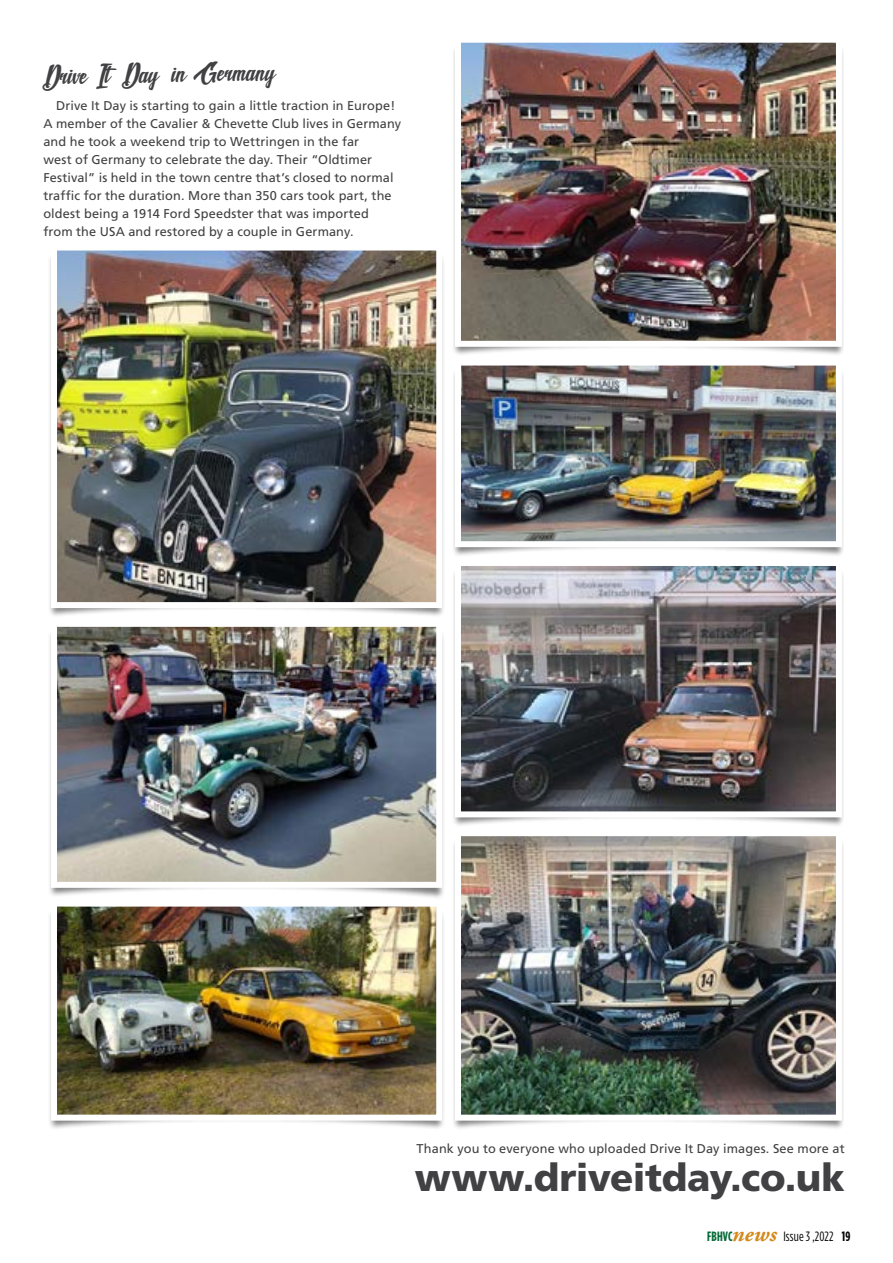
<style>
.page{position:relative;width:893px;height:1263px;background:#fff}
.page>*{position:absolute;margin:0;border:0;box-sizing:border-box;transform-origin:0 0}
.t1{font:900 38.25px "Frutiger";letter-spacing:-.005em;color:#414042}
.t2{font:24px "Newshinescript";color:#414042}
.t3{font:13.5px "Gotham Condensed";letter-spacing:.01em;color:#000}
.t4{font:12.75px/18px "Frutiger";letter-spacing:.01em;color:#414042}
.s1{font-weight:700;color:#036936}
.s2{font-family:"Adobe Garamond Pro";font-weight:700;font-style:italic;font-size:22.5px;color:#d4891c}
.s3{font-weight:700}
</style>
<div class="page">
<div style="left:49px;top:629px;width:396px;height:270px;background:#000;opacity:.5"></div>
<img style="left:49px;top:626px;width:396px;height:265px">
<div style="left:453px;top:368px;width:391px;height:189px;background:#000;opacity:.5"></div>
<img style="left:453px;top:365px;width:391px;height:185px">
<div style="left:49px;top:909px;width:396px;height:220px;background:#000;opacity:.5"></div>
<img style="left:49px;top:897px;width:396px;height:227px">
<img style="left:453px;top:42px;width:390px;height:308px">
<img style="left:49px;top:250px;width:395px;height:361px">
<div style="left:453px;top:568px;width:391px;height:258px;background:#000;opacity:.5"></div>
<img style="left:453px;top:566px;width:391px;height:254px">
<div style="left:453px;top:839px;width:391px;height:291px;background:#000;opacity:.5"></div>
<img style="left:453px;top:836px;width:391px;height:288px">
<h2 class="t2" style="left:41px;top:60px;width:234px;rotate:-1deg">Drive It Day in Germany</h2>
<p class="t4" style="left:43px;top:96px;width:359px;text-indent:13px">Drive It Day is starting to gain a little traction in Europe!<br>A member of the Cavalier &amp; Chevette Club lives in Germany and he took a weekend trip to Wettringen in the far<br>west of Germany to celebrate the day. Their “Oldtimer Festival” is held in the town centre that’s closed to normal traffic for the duration. More than 350 cars took part, the oldest being a 1914 Ford Speedster that was imported from the USA and restored by a couple in Germany.</p>
<p class="t4" style="left:417px;top:1140px;width:430px">Thank you to everyone who uploaded Drive It Day images. See more at</p>
<h1 class="t1" style="left:415px;top:1154px;width:431px">www.driveitday.co.uk</h1>
<p class="t3" style="left:707px;top:1228px;width:145px"><span class="s1">FBHVC</span><span class="s2">news</span> Issue 3 ,2022 <span class="s3">19</span></p>
</div>
